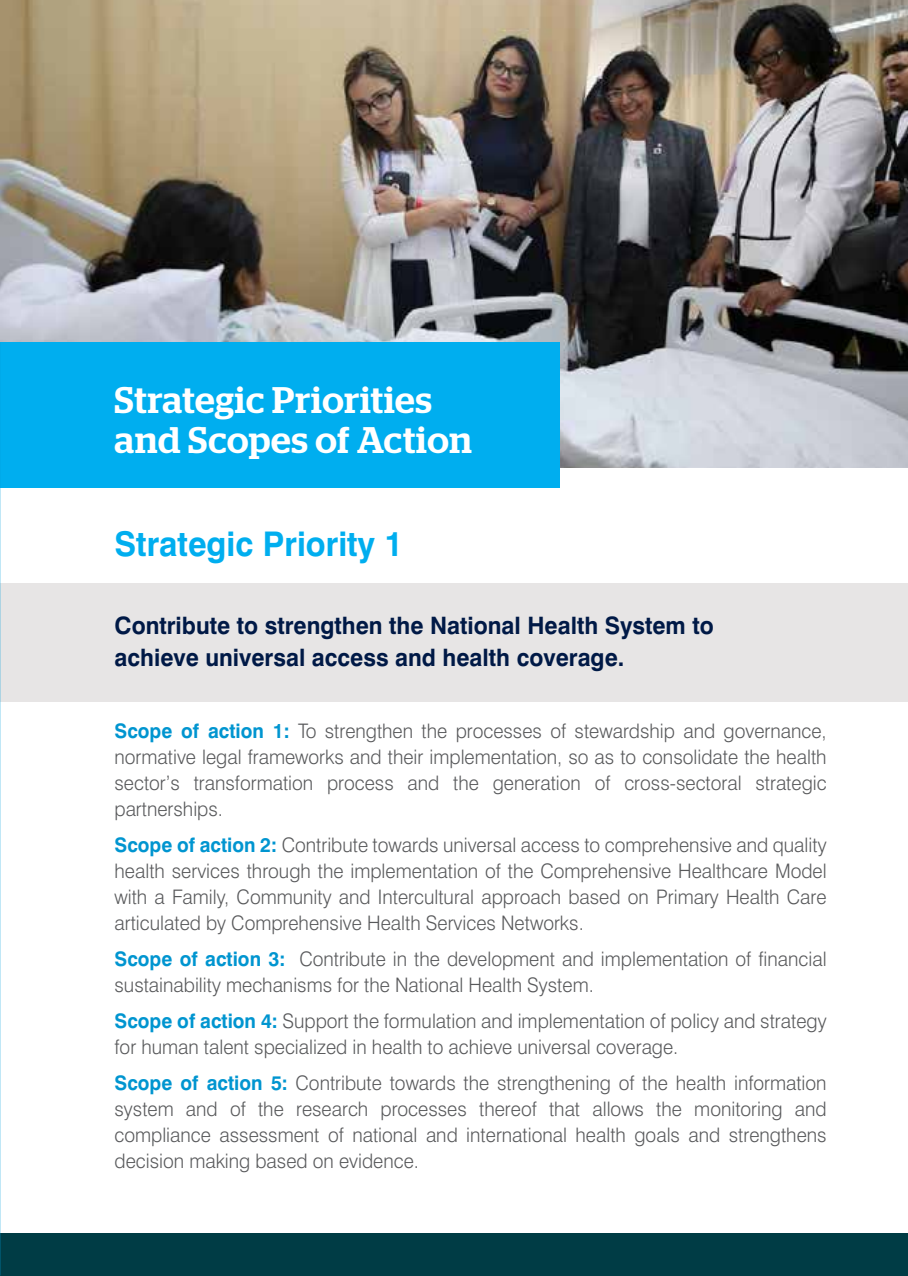
<style>
.page{position:relative;width:908px;height:1276px;background:#fff}
.page>*{position:absolute;margin:0;border:0;box-sizing:border-box;transform-origin:0 0}
.t1{font:500 37px/39.6px "Stag";letter-spacing:.015em;color:#fff}
.t2{font:700 34px "Swiss 721 BT";color:#00aeef;scale:.96 1}
.t3{font:700 24px/32px "Swiss 721 BT";color:#001946;scale:.96 1}
.t4{font:300 20px/26px "Swiss 721 BT";color:#58595b;text-align:justify;scale:.96 1}
.s1{font-weight:700;color:#0095d0}
</style>
<div class="page">
<img style="left:1px;top:0;width:906px;height:467px">
<div style="left:0;top:583px;width:907px;height:119px;background:#e7e5e5"></div>
<div style="left:0;top:342px;width:559px;height:146px;background:#00aeef"></div>
<div style="left:0;top:1233px;width:907px;height:43px;background:#003c45"></div>
<img style="left:0;top:0;width:1px;height:467px">
<h1 class="t1" style="left:114px;top:380px;width:358px">Strategic Priorities and Scopes of Action</h1>
<h2 class="t2" style="left:114px;top:523px;width:302px">Strategic Priority 1</h2>
<p class="t3" style="left:114px;top:609px;width:625px">Contribute to strengthen the National Health System to achieve universal access and health coverage.</p>
<p class="t4" style="left:114px;top:717px;width:743px"><span class="s1">Scope of action 1:</span> To strengthen the processes of stewardship and governance, normative legal frameworks and their implementation, so as to consolidate the health sector’s transformation process and the generation of cross-sectoral strategic partnerships.</p>
<p class="t4" style="left:114px;top:831px;width:743px"><span class="s1">Scope of action 2:</span> Contribute towards universal access to comprehensive and quality health services through the implementation of the Comprehensive Healthcare Model with a Family, Community and Intercultural approach based on Primary Health Care articulated by Comprehensive Health Services Networks.</p>
<p class="t4" style="left:114px;top:945px;width:743px"><span class="s1">Scope of action 3:</span> Contribute in the development and implementation of financial sustainability mechanisms for the National Health System.</p>
<p class="t4" style="left:114px;top:1007px;width:743px"><span class="s1">Scope of action 4:</span> Support the formulation and implementation of policy and strategy for human talent specialized in health to achieve universal coverage.</p>
<p class="t4" style="left:114px;top:1069px;width:743px"><span class="s1">Scope of action 5:</span> Contribute towards the strengthening of the health information system and of the research processes thereof that allows the monitoring and compliance assessment of national and international health goals and strengthens decision making based on evidence.</p>
</div>
